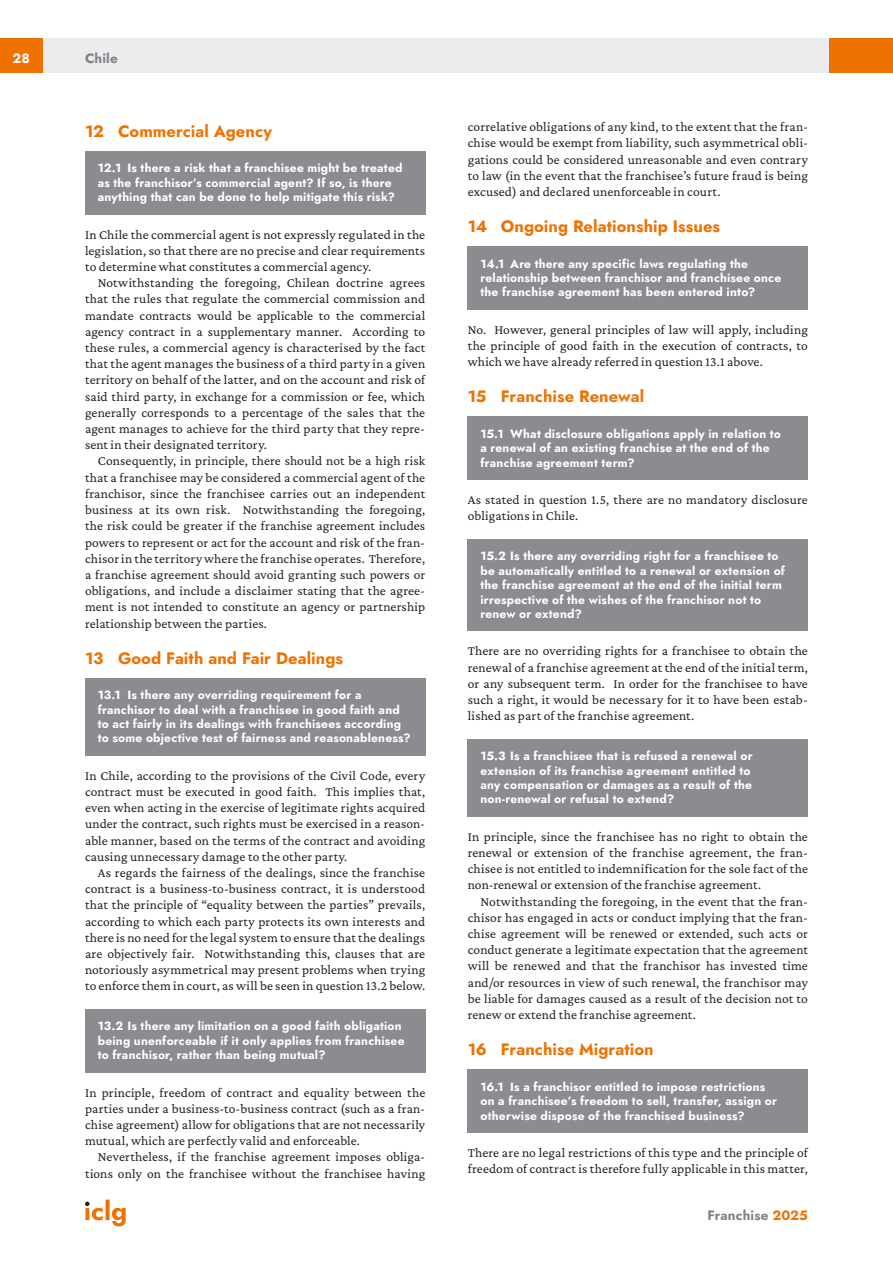
<style>
.page{position:relative;width:893px;height:1263px;background:#fff}
.page>*{position:absolute;margin:0;border:0;box-sizing:border-box;transform-origin:0 0}
.MS_Heading{font:16.5px "Jost";letter-spacing:.005em;color:#ef7100}
.MS_Body_Text_-_Second_Paragraph{font:13.5px/16.2px "Crimson Pro";letter-spacing:.01em;color:#231f20;text-align:justify}
.MS_Body_Text_-_First_Paragraph{font:13.5px/16.2px "Crimson Pro";letter-spacing:.01em;color:#231f20;text-align:justify}
.t1{font:13.5px "Jost";letter-spacing:.01em;color:#808285}
.t2{font:13.5px "Jost";color:#fff}
.MS_-_Question_following_section{font:12px/14.4px "Jost";letter-spacing:.015em;color:#fff}
.MS_-_Question{font:12px/14.4px "Jost";letter-spacing:.015em;color:#fff}
.s1{color:#ef7100}
</style>
<div class="page">
<div style="left:43px;top:38px;width:786px;height:34px;background:#ececee"></div>
<div style="left:0;top:38px;width:43px;height:34px;background:#ef7100"></div>
<div style="left:829px;top:38px;width:64px;height:34px;background:#ef7100"></div>
<svg style="left:85px;top:1199px;width:41px;height:27px"></svg>
<div style="left:468px;top:246px;width:340px;height:63px;background:#8a8c8f"></div>
<div style="left:468px;top:417px;width:340px;height:63px;background:#8a8c8f"></div>
<div style="left:468px;top:539px;width:340px;height:92px;background:#8a8c8f"></div>
<div style="left:468px;top:739px;width:340px;height:77px;background:#8a8c8f"></div>
<div style="left:468px;top:1069px;width:340px;height:63px;background:#8a8c8f"></div>
<div style="left:85px;top:151px;width:340px;height:63px;background:#8a8c8f"></div>
<div style="left:85px;top:678px;width:340px;height:77px;background:#8a8c8f"></div>
<div style="left:85px;top:1009px;width:340px;height:63px;background:#8a8c8f"></div>
<p class="t2" style="left:13px;top:49px;width:19px">28</p>
<p class="t1" style="left:85px;top:49px;width:34px">Chile</p>
<p class="MS_Heading" style="left:85px;top:120px;width:188px">12 Commercial Agency</p>
<p class="MS_-_Question_following_section" style="left:98px;top:161px;width:306px">12.1 Is there a risk that a franchisee might be treated as the franchisor’s commercial agent? If so, is there anything that can be done to help mitigate this risk?</p>
<p class="MS_Body_Text_-_First_Paragraph" style="left:85px;top:226px;width:342px">In Chile the commercial agent is not expressly regulated in the legislation, so that there are no precise and clear requirements to determine what constitutes a commercial agency.</p>
<p class="MS_Body_Text_-_Second_Paragraph" style="left:85px;top:275px;width:342px;text-indent:13px">Notwithstanding the foregoing, Chilean doctrine agrees that the rules that regulate the commercial commission and mandate contracts would be applicable to the commercial agency contract in a supplementary manner. According to these rules, a commercial agency is characterised by the fact that the agent manages the business of a third party in a given territory on behalf of the latter, and on the account and risk of said third party, in exchange for a commission or fee, which generally corresponds to a percentage of the sales that the agent manages to achieve for the third party that they repre&shy;sent in their designated territory.</p>
<p class="MS_Body_Text_-_Second_Paragraph" style="left:85px;top:453px;width:342px;text-indent:13px">Consequently, in principle, there should not be a high risk that a franchisee may be considered a commercial agent of the franchisor, since the franchisee carries out an independent business at its own risk. Notwithstanding the foregoing, the risk could be greater if the franchise agreement includes powers to represent or act for the account and risk of the fran&shy;chisor in the territory where the franchise operates. Therefore, a franchise agreement should avoid granting such powers or obligations, and include a disclaimer stating that the agree&shy;ment is not intended to constitute an agency or partnership relationship between the parties.</p>
<p class="MS_Heading" style="left:85px;top:646px;width:259px">13 Good Faith and Fair Dealings</p>
<p class="MS_-_Question_following_section" style="left:98px;top:688px;width:314px">13.1 Is there any overriding requirement for a franchisor to deal with a franchisee in good faith and to act fairly in its dealings with franchisees according to some objective test of fairness and reasonableness?</p>
<p class="MS_Body_Text_-_First_Paragraph" style="left:85px;top:767px;width:342px">In Chile, according to the provisions of the Civil Code, every contract must be executed in good faith. This implies that, even when acting in the exercise of legitimate rights acquired under the contract, such rights must be exercised in a reason&shy;able manner, based on the terms of the contract and avoiding causing unnecessary damage to the other party.</p>
<p class="MS_Body_Text_-_Second_Paragraph" style="left:85px;top:864px;width:342px;text-indent:13px">As regards the fairness of the dealings, since the franchise contract is a business-to-business contract, it is understood that the principle of “equality between the parties” prevails, according to which each party protects its own interests and there is no need for the legal system to ensure that the dealings are objectively fair. Notwithstanding this, clauses that are notoriously asymmetrical may present problems when trying to enforce them in court, as will be seen in question 13.2 below.</p>
<p class="MS_-_Question" style="left:98px;top:1019px;width:308px">13.2 Is there any limitation on a good faith obligation being unenforceable if it only applies from franchisee to franchisor, rather than being mutual?</p>
<p class="MS_Body_Text_-_First_Paragraph" style="left:85px;top:1084px;width:342px">In principle, freedom of contract and equality between the parties under a business-to-business contract (such as a fran&shy;chise agreement) allow for obligations that are not necessarily mutual, which are perfectly valid and enforceable.</p>
<p class="MS_Body_Text_-_Second_Paragraph" style="left:85px;top:1149px;width:342px;text-align:right">Nevertheless, if the franchise agreement imposes obliga&shy;tions only on the franchisee without the franchisee having</p>
<p class="MS_Body_Text_-_Second_Paragraph" style="left:468px;top:118px;width:342px">correlative obligations of any kind, to the extent that the fran&shy;chise would be exempt from liability, such asymmetrical obli&shy;gations could be considered unreasonable and even contrary to law (in the event that the franchisee’s future fraud is being excused) and declared unenforceable in court.</p>
<p class="MS_Heading" style="left:468px;top:215px;width:254px">14 Ongoing Relationship Issues</p>
<p class="MS_-_Question_following_section" style="left:480px;top:256px;width:302px">14.1 Are there any specific laws regulating the relationship between franchisor and franchisee once the franchise agreement has been entered into?</p>
<p class="MS_Body_Text_-_First_Paragraph" style="left:468px;top:321px;width:342px">No. However, general principles of law will apply, including the principle of good faith in the execution of contracts, to which we have already referred in question 13.1 above.</p>
<p class="MS_Heading" style="left:468px;top:385px;width:178px">15 Franchise Renewal</p>
<p class="MS_-_Question_following_section" style="left:480px;top:427px;width:302px">15.1 What disclosure obligations apply in relation to a renewal of an existing franchise at the end of the franchise agreement term?</p>
<p class="MS_Body_Text_-_First_Paragraph" style="left:468px;top:491px;width:342px">As stated in question 1.5, there are no mandatory disclosure obligations in Chile.</p>
<p class="MS_-_Question" style="left:480px;top:549px;width:306px">15.2 Is there any overriding right for a franchisee to be automatically entitled to a renewal or extension of the franchise agreement at the end of the initial term irrespective of the wishes of the franchisor not to renew or extend?</p>
<p class="MS_Body_Text_-_First_Paragraph" style="left:468px;top:643px;width:342px">There are no overriding rights for a franchisee to obtain the renewal of a franchise agreement at the end of the initial term, or any subsequent term. In order for the franchisee to have such a right, it would be necessary for it to have been estab&shy;lished as part of the franchise agreement.</p>
<p class="MS_-_Question" style="left:480px;top:749px;width:274px">15.3 Is a franchisee that is refused a renewal or extension of its franchise agreement entitled to any compensation or damages as a result of the non-renewal or refusal to extend?</p>
<p class="MS_Body_Text_-_First_Paragraph" style="left:468px;top:828px;width:342px">In principle, since the franchisee has no right to obtain the renewal or extension of the franchise agreement, the fran&shy;chisee is not entitled to indemnification for the sole fact of the non-renewal or extension of the franchise agreement.</p>
<p class="MS_Body_Text_-_Second_Paragraph" style="left:468px;top:893px;width:342px;text-indent:13px">Notwithstanding the foregoing, in the event that the fran&shy;chisor has engaged in acts or conduct implying that the fran&shy;chise agreement will be renewed or extended, such acts or conduct generate a legitimate expectation that the agreement will be renewed and that the franchisor has invested time and/or resources in view of such renewal, the franchisor may be liable for damages caused as a result of the decision not to renew or extend the franchise agreement.</p>
<p class="MS_Heading" style="left:468px;top:1038px;width:187px">16 Franchise Migration</p>
<p class="MS_-_Question_following_section" style="left:480px;top:1079px;width:298px">16.1 Is a franchisor entitled to impose restrictions on a franchisee’s freedom to sell, transfer, assign or otherwise dispose of the franchised business?</p>
<p class="MS_Body_Text_-_First_Paragraph" style="left:468px;top:1144px;width:342px">There are no legal restrictions of this type and the principle of freedom of contract is therefore fully applicable in this matter,</p>
<p class="t1" style="left:707px;top:1206px;width:102px">Franchise <span class="s1">2025</span></p>
</div>
